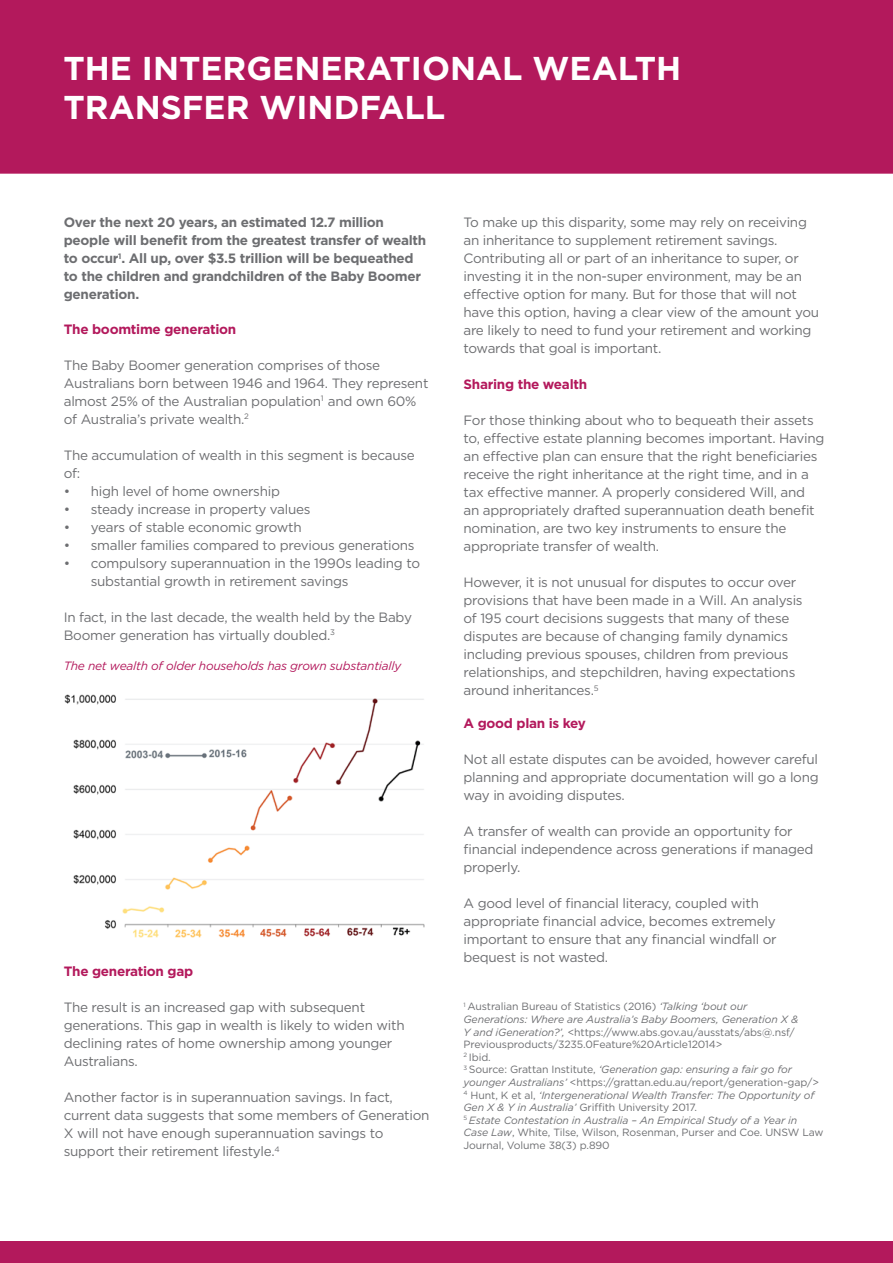
<style>
.page{position:relative;width:893px;height:1263px;background:#fff}
.page>*{position:absolute;margin:0;border:0;box-sizing:border-box;transform-origin:0 0}
.t1{font:700 33px/39.6px "Gotham";color:#fff}
.t2{font:13.5px/18px "Gotham";letter-spacing:-.02em;color:#6d6e71}
.t3{font:700 13.5px/18px "Gotham";letter-spacing:-.02em;color:#6d6e71}
.t4{font:700 13.5px "Gotham";letter-spacing:-.02em;color:#b3195c}
.t5{font:italic 12px "Gotham";letter-spacing:-.02em;color:#b3195c}
.t6{font:10.5px/12.6px "Gotham";letter-spacing:-.01em;color:#6d6e71}
.s1{font-style:italic}
</style>
<div class="page">
<div style="left:0;top:0;width:893px;height:174px;background:#b3195c"></div>
<div style="left:0;top:1241px;width:893px;height:22px;background:#b3195c"></div>
<img style="left:64px;top:694px;width:361px;height:244px">
<h1 class="t1" style="left:63px;top:48px;width:619px">THE INTERGENERATIONAL WEALTH<br>TRANSFER WINDFALL</h1>
<p class="t3" style="left:64px;top:213px;width:364px">Over the next 20 years, an estimated 12.7 million people will benefit from the greatest transfer of wealth to occur<sup>1</sup>. All up, over $3.5 trillion will be bequeathed to the children and grandchildren of the Baby Boomer generation.</p>
<p class="t4" style="left:64px;top:320px;width:174px">The boomtime generation</p>
<p class="t2" style="left:64px;top:355px;width:366px">The Baby Boomer generation comprises of those Australians born between 1946 and 1964. They represent almost 25% of the Australian population<sup>1</sup> and own 60% of Australia’s private wealth.<sup>2</sup></p>
<p class="t2" style="left:64px;top:445px;width:353px">The accumulation of wealth in this segment is because of:</p>
<p class="t2" style="left:64px;top:481px;width:218px">• high level of home ownership</p>
<p class="t2" style="left:64px;top:499px;width:248px">• steady increase in property values</p>
<p class="t2" style="left:64px;top:517px;width:239px">• years of stable economic growth</p>
<p class="t2" style="left:64px;top:535px;width:352px">• smaller families compared to previous generations</p>
<p class="t2" style="left:91px;top:553px;width:331px;text-indent:-27px">• compulsory superannuation in the 1990s leading to substantial growth in retirement savings</p>
<p class="t2" style="left:64px;top:607px;width:350px">In fact, in the last decade, the wealth held by the Baby<br>Boomer generation has virtually doubled.<sup>3</sup></p>
<p class="t5" style="left:64px;top:658px;width:339px">The net wealth of older households has grown substantially</p>
<p class="t4" style="left:64px;top:962px;width:131px">The generation gap</p>
<p class="t2" style="left:64px;top:998px;width:342px">The result is an increased gap with subsequent generations. This gap in wealth is likely to widen with declining rates of home ownership among younger Australians.</p>
<p class="t2" style="left:64px;top:1088px;width:367px">Another factor is in superannuation savings. In fact, current data suggests that some members of Generation X will not have enough superannuation savings to support their retirement lifestyle.<sup>4</sup></p>
<p class="t2" style="left:463px;top:213px;width:357px">To make up this disparity, some may rely on receiving an inheritance to supplement retirement savings.<br>Contributing all or part of an inheritance to super, or investing it in the non-super environment, may be an effective option for many. But for those that will not have this option, having a clear view of the amount you are likely to need to fund your retirement and working towards that goal is important.</p>
<p class="t4" style="left:463px;top:375px;width:125px">Sharing the wealth</p>
<p class="t2" style="left:463px;top:411px;width:363px">For those thinking about who to bequeath their assets to, effective estate planning becomes important. Having an effective plan can ensure that the right beneficiaries receive the right inheritance at the right time, and in a tax effective manner. A properly considered Will, and<br>an appropriately drafted superannuation death benefit nomination, are two key instruments to ensure the appropriate transfer of wealth.</p>
<p class="t2" style="left:463px;top:573px;width:341px">However, it is not unusual for disputes to occur over provisions that have been made in a Will. An analysis of 195 court decisions suggests that many of these disputes are because of changing family dynamics including previous spouses, children from previous relationships, and stepchildren, having expectations around inheritances.<sup>5</sup></p>
<p class="t4" style="left:463px;top:714px;width:124px">A good plan is key</p>
<p class="t2" style="left:463px;top:750px;width:357px;text-align:justify">Not all estate disputes can be avoided, however careful planning and appropriate documentation will go a long way in avoiding disputes.</p>
<p class="t2" style="left:463px;top:822px;width:352px">A transfer of wealth can provide an opportunity for financial independence across generations if managed properly.</p>
<p class="t2" style="left:463px;top:894px;width:315px">A good level of financial literacy, coupled with appropriate financial advice, becomes extremely important to ensure that any financial windfall or bequest is not wasted.</p>
<p class="t6" style="left:463px;top:1000px;width:362px"><sup>1</sup> Australian Bureau of Statistics (2016) <span class="s1">‘Talking ‘bout our<br>Generations: Where are Australia’s Baby Boomers, Generation X &amp;<br>Y and iGeneration?’,</span> &lt;https://www.abs.gov.au/ausstats/abs@.nsf/ Previousproducts/3235.0Feature%20Article12014&gt;<br><sup>2</sup> Ibid.<br><sup>3</sup> Source: Grattan Institute, <span class="s1">‘Generation gap: ensuring a fair go for younger Australians’</span> &lt;https://grattan.edu.au/report/generation-gap/&gt; <sup>4</sup> Hunt, K et al, <span class="s1">‘Intergenerational Wealth Transfer: The Opportunity of Gen X &amp; Y in Australia’</span> Griffith University 2017.<br><sup>5</sup> <span class="s1">Estate Contestation in Australia – An Empirical Study of a Year in Case Law</span>, White, Tilse, Wilson, Rosenman, Purser and Coe. UNSW Law Journal, Volume 38(3) p.890</p>
</div>
